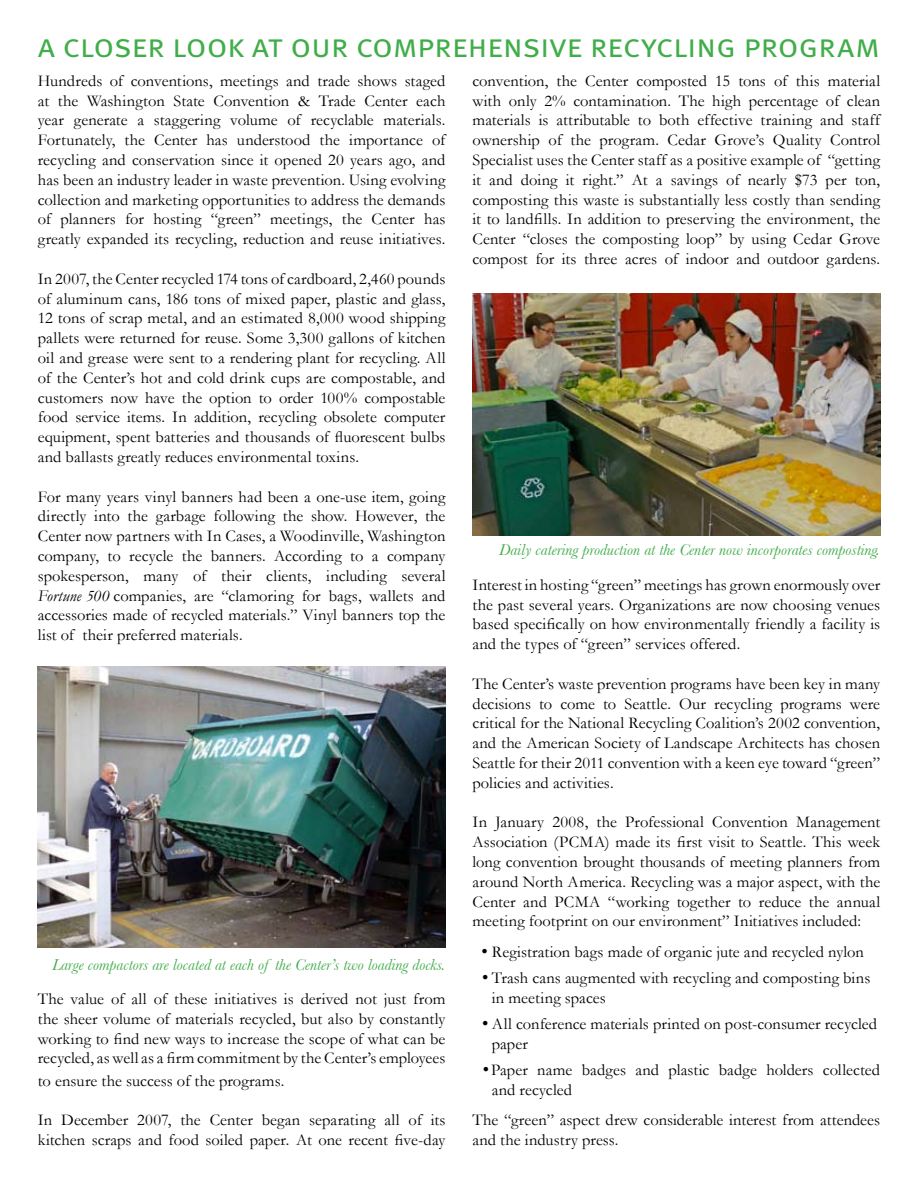
<style>
.page{position:relative;width:918px;height:1188px;background:#fff}
.page>*{position:absolute;margin:0;border:0;box-sizing:border-box;transform-origin:0 0}
.t1{font:33px "Meta Normal Caps";letter-spacing:-.005em;color:#41ad49}
.t2{font:16.5px/19.8px "Garamond";letter-spacing:.005em;color:#000;text-align:justify}
.t3{font:italic 16.5px "Baskerville";color:#41ad49}
.s1{font-style:italic}
.s2{font-size:18px}
</style>
<div class="page">
<img style="left:472px;top:293px;width:408px;height:243px">
<img style="left:38px;top:666px;width:407px;height:282px">
<h1 class="t1" style="left:38px;top:26px;width:844px">a closer look at our comprehensive recycling program</h1>
<p class="t2" style="left:472px;top:71px;width:409px">convention, the Center composted 15 tons of this material with only 2% contamination. The high percentage of clean materials is attributable to both effective training and staff ownership of the program. Cedar Grove’s Quality Control Specialist uses the Center staff as a positive example of “getting it and doing it right.” At a savings of nearly $73 per ton, composting this waste is substantially less costly than sending it to landfills. In addition to preserving the environment, the Center “closes the composting loop” by using Cedar Grove compost for its three acres of indoor and outdoor gardens.</p>
<p class="t2" style="left:38px;top:71px;width:409px">Hundreds of conventions, meetings and trade shows staged at the Washington State Convention &amp; Trade Center each year generate a staggering volume of recyclable materials.<br>Fortunately, the Center has understood the importance of recycling and conservation since it opened 20 years ago, and has been an industry leader in waste prevention. Using evolving collection and marketing opportunities to address the demands of planners for hosting “green” meetings, the Center has greatly expanded its recycling, reduction and reuse initiatives.</p>
<p class="t2" style="left:38px;top:269px;width:409px">In 2007, the Center recycled 174 tons of cardboard, 2,460 pounds of aluminum cans, 186 tons of mixed paper, plastic and glass, 12 tons of scrap metal, and an estimated 8,000 wood shipping pallets were returned for reuse. Some 3,300 gallons of kitchen oil and grease were sent to a rendering plant for recycling. All of the Center’s hot and cold drink cups are compostable, and customers now have the option to order 100% compostable food service items. In addition, recycling obsolete computer equipment, spent batteries and thousands of fluorescent bulbs and ballasts greatly reduces environmental toxins.</p>
<p class="t2" style="left:38px;top:486px;width:409px">For many years vinyl banners had been a one-use item, going directly into the garbage following the show. However, the Center now partners with In Cases, a Woodinville, Washington company, to recycle the banners. According to a company spokesperson, many of their clients, including several <span class="s1">Fortune 500</span> companies, are “clamoring for bags, wallets and accessories made of recycled materials.” Vinyl banners top the list of their preferred materials.</p>
<p class="t3" style="left:499px;top:540px;width:382px">Daily catering production at the Center now incorporates composting.</p>
<p class="t2" style="left:472px;top:575px;width:409px">Interest in hosting “green” meetings has grown enormously over the past several years. Organizations are now choosing venues based specifically on how environmentally friendly a facility is and the types of “green” services offered.</p>
<p class="t2" style="left:472px;top:674px;width:409px">The Center’s waste prevention programs have been key in many decisions to come to Seattle. Our recycling programs were critical for the National Recycling Coalition’s 2002 convention, and the American Society of Landscape Architects has chosen Seattle for their 2011 convention with a keen eye toward “green” policies and activities.</p>
<p class="t2" style="left:472px;top:812px;width:409px">In January 2008, the Professional Convention Management Association (PCMA) made its first visit to Seattle. This week long convention brought thousands of meeting planners from around North America. Recycling was a major aspect, with the Center and PCMA “working together to reduce the annual meeting footprint on our environment” Initiatives included:</p>
<p class="t2" style="left:482px;top:942px;width:384px"><span class="s2">•</span> Registration bags made of organic jute and recycled nylon</p>
<p class="t2" style="left:492px;top:968px;width:380px;text-indent:-10px"><span class="s2">•</span> Trash cans augmented with recycling and composting bins in meeting spaces</p>
<p class="t2" style="left:492px;top:1014px;width:387px;text-indent:-10px"><span class="s2">•</span> All conference materials printed on post-consumer recycled paper</p>
<p class="t2" style="left:492px;top:1060px;width:390px;text-indent:-9px"><span class="s2">•</span> Paper name badges and plastic badge holders collected and recycled</p>
<p class="t2" style="left:472px;top:1110px;width:409px">The “green” aspect drew considerable interest from attendees and the industry press.</p>
<p class="t3" style="left:52px;top:955px;width:395px">Large compactors are located at each of the Center’s two loading docks.</p>
<p class="t2" style="left:38px;top:989px;width:409px">The value of all of these initiatives is derived not just from the sheer volume of materials recycled, but also by constantly working to find new ways to increase the scope of what can be recycled, as well as a firm commitment by the Center’s employees</p>
<p class="t2" style="left:38px;top:1070px;width:248px">to ensure the success of the programs.</p>
<p class="t2" style="left:38px;top:1110px;width:409px">In December 2007, the Center began separating all of its kitchen scraps and food soiled paper. At one recent five-day</p>
</div>
